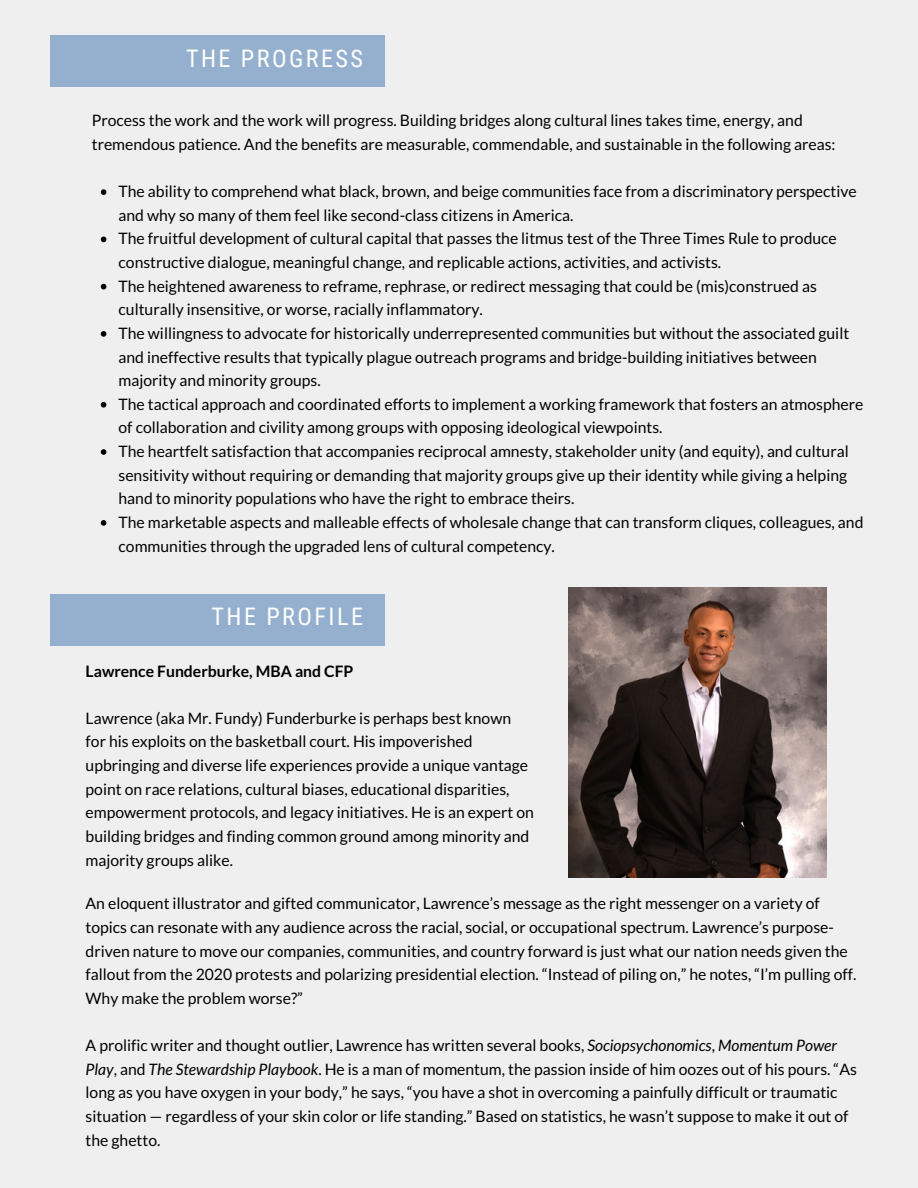
<style>
.page{position:relative;width:918px;height:1188px;background:#efefef}
.page>*{position:absolute;margin:0;border:0;box-sizing:border-box;transform-origin:0 0}
.t1{font:24.3px "Roboto Condensed";letter-spacing:.1em;color:#fff}
.t2{font:15.75px/23.7px "Lato";color:#000}
.t3{font:700 15.75px "Lato";color:#000}
.s1{font-style:italic}
</style>
<div class="page">
<div style="left:50px;top:35px;width:334px;height:52px;background:#95b0ce"></div>
<svg style="left:101px;top:189px;width:5px;height:6px"></svg>
<svg style="left:101px;top:237px;width:5px;height:5px"></svg>
<svg style="left:101px;top:284px;width:5px;height:5px"></svg>
<svg style="left:101px;top:331px;width:5px;height:6px"></svg>
<svg style="left:101px;top:402px;width:5px;height:6px"></svg>
<svg style="left:101px;top:449px;width:5px;height:6px"></svg>
<svg style="left:101px;top:520px;width:5px;height:6px"></svg>
<div style="left:50px;top:594px;width:334px;height:52px;background:#95b0ce"></div>
<img style="left:569px;top:587px;width:257px;height:291px">
<p class="t1" style="left:186px;top:44px;width:179px">THE PROGRESS</p>
<p class="t2" style="left:92px;top:108px;width:745px">Process the work and the work will progress. Building bridges along cultural lines takes time, energy, and tremendous patience. And the benefits are measurable, commendable, and sustainable in the following areas:</p>
<p class="t2" style="left:119px;top:179px;width:740px">The ability to comprehend what black, brown, and beige communities face from a discriminatory perspective and why so many of them feel like second-class citizens in America.</p>
<p class="t2" style="left:119px;top:227px;width:720px">The fruitful development of cultural capital that passes the litmus test of the Three Times Rule to produce constructive dialogue, meaningful change, and replicable actions, activities, and activists.</p>
<p class="t2" style="left:119px;top:274px;width:700px">The heightened awareness to reframe, rephrase, or redirect messaging that could be (mis)construed as culturally insensitive, or worse, racially inflammatory.</p>
<p class="t2" style="left:119px;top:321px;width:732px">The willingness to advocate for historically underrepresented communities but without the associated guilt and ineffective results that typically plague outreach programs and bridge-building initiatives between majority and minority groups.</p>
<p class="t2" style="left:119px;top:392px;width:746px">The tactical approach and coordinated efforts to implement a working framework that fosters an atmosphere of collaboration and civility among groups with opposing ideological viewpoints.</p>
<p class="t2" style="left:119px;top:439px;width:732px;text-align:justify">The heartfelt satisfaction that accompanies reciprocal amnesty, stakeholder unity (and equity), and cultural sensitivity without requiring or demanding that majority groups give up their identity while giving a helping hand to minority populations who have the right to embrace theirs.</p>
<p class="t2" style="left:119px;top:510px;width:746px">The marketable aspects and malleable effects of wholesale change that can transform cliques, colleagues, and communities through the upgraded lens of cultural competency.</p>
<p class="t1" style="left:212px;top:603px;width:153px">THE PROFILE</p>
<p class="t3" style="left:86px;top:661px;width:269px">Lawrence Funderburke, MBA and CFP</p>
<p class="t2" style="left:86px;top:706px;width:450px">Lawrence (aka Mr. Fundy) Funderburke is perhaps best known for his exploits on the basketball court. His impoverished upbringing and diverse life experiences provide a unique vantage point on race relations, cultural biases, educational disparities, empowerment protocols, and legacy initiatives. He is an expert on building bridges and finding common ground among minority and majority groups alike.</p>
<p class="t2" style="left:86px;top:891px;width:772px">An eloquent illustrator and gifted communicator, Lawrence’s message as the right messenger on a variety of topics can resonate with any audience across the racial, social, or occupational spectrum. Lawrence’s purpose&shy;driven nature to move our companies, communities, and country forward is just what our nation needs given the fallout from the 2020 protests and polarizing presidential election. “Instead of piling on,” he notes, “I’m pulling off.<br>Why make the problem worse?”</p>
<p class="t2" style="left:86px;top:1033px;width:773px">A prolific writer and thought outlier, Lawrence has written several books, <span class="s1">Sociopsychonomics</span>, <span class="s1">Momentum Power Play</span>, and <span class="s1">The Stewardship Playbook</span>. He is a man of momentum, the passion inside of him oozes out of his pours. “As long as you have oxygen in your body,” he says, “you have a shot in overcoming a painfully difficult or traumatic situation — regardless of your skin color or life standing.” Based on statistics, he wasn’t suppose to make it out of the ghetto.</p>
</div>
